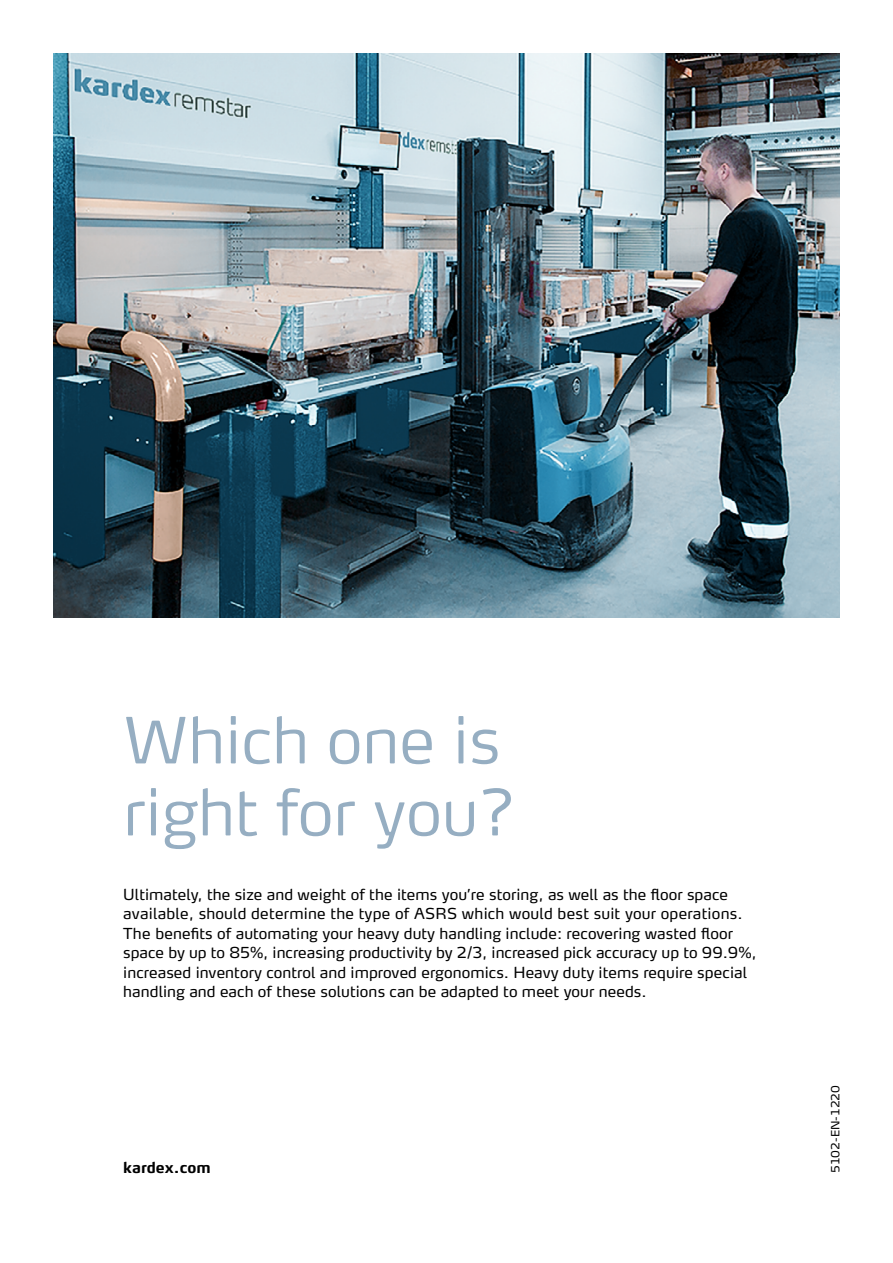
<style>
.page{position:relative;width:893px;height:1263px;background:#fff}
.page>*{position:absolute;margin:0;border:0;box-sizing:border-box;transform-origin:0 0}
.t1{font:300 63px/72px "Max OT";color:#96aec2}
.t2{font:15px/19.5px "Max OT";letter-spacing:.005em;color:#000}
.t3{font:700 15px "Max OT";color:#000}
.t4{font:11.25px "Max OT";color:#000}
</style>
<div class="page">
<img style="left:54px;top:54px;width:785px;height:563px">
<h1 class="t1" style="left:123px;top:704px;width:394px">Which one is right for you?</h1>
<p class="t2" style="left:123px;top:884px;width:635px">Ultimately, the size and weight of the items you’re storing, as well as the floor space available, should determine the type of ASRS which would best suit your operations.<br>The benefits of automating your heavy duty handling include: recovering wasted floor space by up to 85%, increasing productivity by 2/3, increased pick accuracy up to 99.9%, increased inventory control and improved ergonomics. Heavy duty items require special handling and each of these solutions can be adapted to meet your needs.</p>
<p class="t3" style="left:123px;top:1158px;width:89px">kardex.com</p>
<p class="t4" style="left:828px;top:1173px;width:89px;rotate:-90deg">5102-EN-1220</p>
</div>
